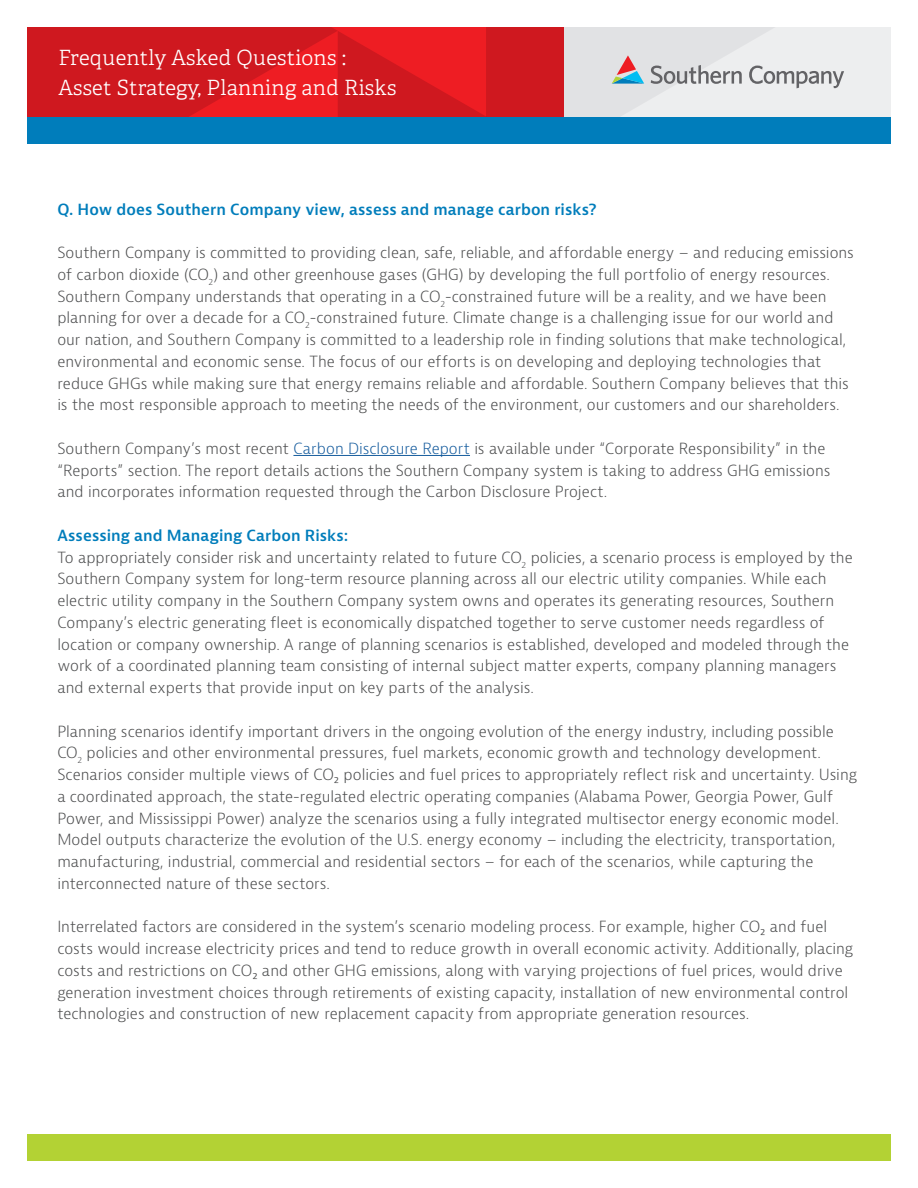
<style>
.page{position:relative;width:918px;height:1188px;background:#fff}
.page>*{position:absolute;margin:0;border:0;box-sizing:border-box;transform-origin:0 0}
.t1{font:300 21px "Adelle";letter-spacing:.01em;color:#fff}
.t2{font:300 15px/21.8px "Bernina Sans";color:#4b4c4d}
.t3{font:600 15px "Bernina Sans";letter-spacing:.005em;color:#007dbb}
.s1{color:#175d9e}
</style>
<div class="page">
<div style="left:27px;top:1134px;width:864px;height:27px;background:#b3d234"></div>
<div style="left:27px;top:109px;width:864px;height:35px;background:#007dbb"></div>
<hr style="left:293px;top:455px;width:177px;height:1px;background:#175d9e">
<svg style="left:27px;top:27px;width:864px;height:90px;background:#db656a"></svg>
<p class="t1" style="left:58px;top:45px;width:289px">Frequently Asked Questions :</p>
<p class="t1" style="left:58px;top:75px;width:339px">Asset Strategy, Planning and Risks</p>
<p class="t3" style="left:57px;top:199px;width:541px">Q. How does Southern Company view, assess and manage carbon risks?</p>
<p class="t2" style="left:57px;top:242px;width:798px">Southern Company is committed to providing clean, safe, reliable, and affordable energy – and reducing emissions of carbon dioxide (CO<sub>2</sub>) and other greenhouse gases (GHG) by developing the full portfolio of energy resources.<br>Southern Company understands that operating in a CO<sub>2</sub>-constrained future will be a reality, and we have been planning for over a decade for a CO<sub>2</sub>-constrained future. Climate change is a challenging issue for our world and our nation, and Southern Company is committed to a leadership role in finding solutions that make technological, environmental and economic sense. The focus of our efforts is on developing and deploying technologies that reduce GHGs while making sure that energy remains reliable and affordable. Southern Company believes that this is the most responsible approach to meeting the needs of the environment, our customers and our shareholders.</p>
<p class="t2" style="left:57px;top:438px;width:774px">Southern Company’s most recent <span class="s1">Carbon Disclosure Report</span> is available under “Corporate Responsibility” in the “Reports” section. The report details actions the Southern Company system is taking to address GHG emissions and incorporates information requested through the Carbon Disclosure Project.</p>
<p class="t3" style="left:57px;top:526px;width:293px">Assessing and Managing Carbon Risks:</p>
<p class="t2" style="left:57px;top:547px;width:797px">To appropriately consider risk and uncertainty related to future CO<sub>2</sub> policies, a scenario process is employed by the Southern Company system for long-term resource planning across all our electric utility companies. While each electric utility company in the Southern Company system owns and operates its generating resources, Southern Company’s electric generating fleet is economically dispatched together to serve customer needs regardless of location or company ownership. A range of planning scenarios is established, developed and modeled through the work of a coordinated planning team consisting of internal subject matter experts, company planning managers and external experts that provide input on key parts of the analysis.</p>
<p class="t2" style="left:57px;top:721px;width:801px">Planning scenarios identify important drivers in the ongoing evolution of the energy industry, including possible CO<sub>2</sub> policies and other environmental pressures, fuel markets, economic growth and technology development.<br>Scenarios consider multiple views of CO₂ policies and fuel prices to appropriately reflect risk and uncertainty. Using a coordinated approach, the state-regulated electric operating companies (Alabama Power, Georgia Power, Gulf Power, and Mississippi Power) analyze the scenarios using a fully integrated multisector energy economic model.<br>Model outputs characterize the evolution of the U.S. energy economy – including the electricity, transportation, manufacturing, industrial, commercial and residential sectors – for each of the scenarios, while capturing the interconnected nature of these sectors.</p>
<p class="t2" style="left:57px;top:916px;width:797px">Interrelated factors are considered in the system’s scenario modeling process. For example, higher CO₂ and fuel costs would increase electricity prices and tend to reduce growth in overall economic activity. Additionally, placing costs and restrictions on CO₂ and other GHG emissions, along with varying projections of fuel prices, would drive generation investment choices through retirements of existing capacity, installation of new environmental control technologies and construction of new replacement capacity from appropriate generation resources.</p>
</div>
